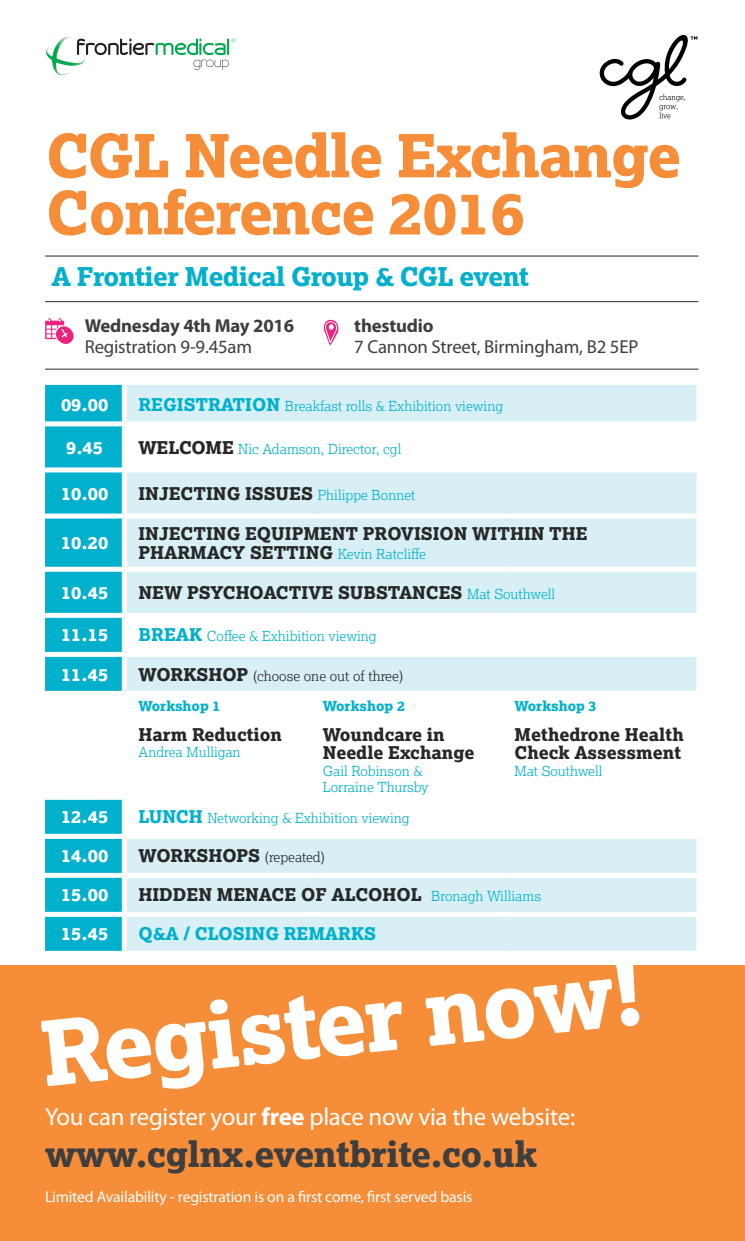
<style>
.page{position:relative;width:745px;height:1241px;background:#fff}
.page>*{position:absolute;margin:0;border:0;box-sizing:border-box;transform-origin:0 0}
.t1{font:800 89.75px "Lexia";color:#fff}
.t2{font:800 59.38px/57.1px "Lexia";letter-spacing:-.02em;color:#f68d38}
.t3{font:800 34.88px "Lexia";letter-spacing:-.01em;color:#3e3e3f}
.t4{font:800 25.75px "Lexia";letter-spacing:-.02em;color:#00b0cd}
.t5{font:24.75px "Myriad Pro";letter-spacing:-.01em;color:#fff}
.t6{font:18.75px/20.1px "Myriad Pro";letter-spacing:-.01em;color:#3e3e3f}
.t7{font:800 17.5px/18.8px "Lexia";color:#272727}
.t8{font:800 17.5px "Lexia";color:#fff}
.t9{font:800 17.5px "Lexia";color:#00b0cd}
.t10{font:15.62px "Myriad Pro";letter-spacing:-.01em;color:#fff}
.t11{font:300 13.75px/16.5px "Lexia";color:#00b0cd}
.t12{font:300 13.75px "Lexia";color:#272727}
.t13{font:800 13.75px "Lexia";color:#00b0cd}
.s1{font-weight:700}
.s2{font-weight:800;font-size:17.5px}
.s3{font-weight:800;font-size:17.5px;color:#272727}
.s4{font-weight:300;font-size:13.75px;color:#00b0cd}
</style>
<div class="page">
<div style="left:0;top:965px;width:744px;height:275px;background:#f68d38"></div>
<svg style="left:46px;top:36px;width:189px;height:39px"></svg>
<svg style="left:45px;top:318px;width:29px;height:26px"></svg>
<svg style="left:323px;top:320px;width:16px;height:25px"></svg>
<hr style="left:45px;top:369px;width:652px;height:1px;background:#272727">
<hr style="left:45px;top:301px;width:652px;height:1px;background:#272727">
<hr style="left:45px;top:256px;width:652px;height:1px;background:#272727">
<svg style="left:599px;top:35px;width:98px;height:84px"></svg>
<svg style="left:45px;top:385px;width:77px;height:565px;fill:#00b0cd"></svg>
<svg style="left:127px;top:385px;width:569px;height:565px;fill:#d8f0f5"></svg>
<div style="left:124px;top:836px;width:574px;height:39px;background:#d8f0f5"></div>
<div style="left:45px;top:421px;width:79px;height:5px;background:#fff"></div>
<div style="left:124px;top:421px;width:192px;height:5px;background:#fff"></div>
<div style="left:316px;top:421px;width:191px;height:5px;background:#fff"></div>
<div style="left:507px;top:421px;width:194px;height:5px;background:#fff"></div>
<div style="left:45px;top:467px;width:79px;height:5px;background:#fff"></div>
<div style="left:124px;top:467px;width:192px;height:5px;background:#fff"></div>
<div style="left:316px;top:467px;width:191px;height:5px;background:#fff"></div>
<div style="left:507px;top:467px;width:194px;height:5px;background:#fff"></div>
<div style="left:45px;top:513px;width:79px;height:5px;background:#fff"></div>
<div style="left:124px;top:513px;width:192px;height:5px;background:#fff"></div>
<div style="left:316px;top:513px;width:191px;height:5px;background:#fff"></div>
<div style="left:507px;top:513px;width:194px;height:5px;background:#fff"></div>
<div style="left:45px;top:566px;width:79px;height:5px;background:#fff"></div>
<div style="left:124px;top:566px;width:192px;height:5px;background:#fff"></div>
<div style="left:316px;top:566px;width:191px;height:5px;background:#fff"></div>
<div style="left:507px;top:566px;width:194px;height:5px;background:#fff"></div>
<div style="left:45px;top:612px;width:79px;height:5px;background:#fff"></div>
<div style="left:124px;top:612px;width:192px;height:5px;background:#fff"></div>
<div style="left:316px;top:612px;width:191px;height:5px;background:#fff"></div>
<div style="left:507px;top:612px;width:194px;height:5px;background:#fff"></div>
<div style="left:45px;top:651px;width:79px;height:5px;background:#fff"></div>
<div style="left:124px;top:651px;width:192px;height:5px;background:#fff"></div>
<div style="left:316px;top:651px;width:191px;height:5px;background:#fff"></div>
<div style="left:507px;top:651px;width:194px;height:5px;background:#fff"></div>
<div style="left:45px;top:690px;width:79px;height:5px;background:#fff"></div>
<div style="left:124px;top:690px;width:192px;height:5px;background:#fff"></div>
<div style="left:316px;top:690px;width:191px;height:5px;background:#fff"></div>
<div style="left:313px;top:695px;width:5px;height:19px;background:#fff"></div>
<div style="left:507px;top:690px;width:194px;height:5px;background:#fff"></div>
<div style="left:45px;top:714px;width:79px;height:5px;background:#fff"></div>
<div style="left:124px;top:714px;width:192px;height:5px;background:#fff"></div>
<div style="left:316px;top:714px;width:191px;height:5px;background:#fff"></div>
<div style="left:313px;top:719px;width:5px;height:75px;background:#fff"></div>
<div style="left:507px;top:714px;width:194px;height:5px;background:#fff"></div>
<div style="left:45px;top:794px;width:79px;height:5px;background:#fff"></div>
<div style="left:124px;top:794px;width:192px;height:5px;background:#fff"></div>
<div style="left:316px;top:794px;width:191px;height:5px;background:#fff"></div>
<div style="left:507px;top:794px;width:194px;height:5px;background:#fff"></div>
<div style="left:45px;top:833px;width:79px;height:5px;background:#fff"></div>
<div style="left:124px;top:833px;width:192px;height:5px;background:#fff"></div>
<div style="left:122px;top:838px;width:5px;height:34px;background:#fff"></div>
<div style="left:316px;top:833px;width:191px;height:5px;background:#fff"></div>
<div style="left:507px;top:833px;width:194px;height:5px;background:#fff"></div>
<div style="left:696px;top:838px;width:5px;height:34px;background:#fff"></div>
<div style="left:45px;top:872px;width:79px;height:5px;background:#fff"></div>
<div style="left:124px;top:872px;width:192px;height:5px;background:#fff"></div>
<div style="left:316px;top:872px;width:191px;height:5px;background:#fff"></div>
<div style="left:507px;top:872px;width:194px;height:5px;background:#fff"></div>
<div style="left:45px;top:911px;width:79px;height:5px;background:#fff"></div>
<div style="left:124px;top:911px;width:192px;height:5px;background:#fff"></div>
<div style="left:316px;top:911px;width:191px;height:5px;background:#fff"></div>
<div style="left:507px;top:911px;width:194px;height:5px;background:#fff"></div>
<p class="t2" style="left:46px;top:126px;width:636px">CGL Needle Exchange<br>Conference 2016</p>
<p class="t4" style="left:51px;top:260px;width:478px">A Frontier Medical Group &amp; CGL event</p>
<p class="t6" style="left:354px;top:315px;width:285px"><span class="s1">thestudio<br></span>7 Cannon Street, Birmingham, B2 5EP</p>
<p class="t6" style="left:85px;top:315px;width:211px"><span class="s1">Wednesday 4th May 2016<br></span>Registration 9-9.45am</p>
<p class="t8" style="left:61px;top:393px;width:49px">09.00</p>
<p class="t11" style="left:138px;top:397px;width:366px"><span class="s2">REGISTRATION</span> Breakfast rolls &amp; Exhibition viewing</p>
<p class="t8" style="left:66px;top:436px;width:39px">9.45</p>
<p class="t11" style="left:138px;top:440px;width:264px"><span class="s3">WELCOME</span> Nic Adamson, Director, cgl</p>
<p class="t8" style="left:61px;top:482px;width:49px">10.00</p>
<p class="t7" style="left:138px;top:483px;width:278px">INJECTING ISSUES <span class="s4">Philippe Bonnet</span></p>
<p class="t8" style="left:61px;top:531px;width:49px">10.20</p>
<p class="t7" style="left:138px;top:523px;width:450px">INJECTING EQUIPMENT PROVISION WITHIN THE<br>PHARMACY SETTING <span class="s4">Kevin Ratcliffe</span></p>
<p class="t8" style="left:61px;top:581px;width:49px">10.45</p>
<p class="t7" style="left:138px;top:582px;width:418px">NEW PSYCHOACTIVE SUBSTANCES <span class="s4">Mat Southwell</span></p>
<p class="t8" style="left:61px;top:623px;width:49px">11.15</p>
<p class="t11" style="left:138px;top:627px;width:239px"><span class="s2">BREAK</span> Coffee &amp; Exhibition viewing</p>
<p class="t8" style="left:61px;top:662px;width:49px">11.45</p>
<p class="t12" style="left:138px;top:666px;width:266px"><span class="s2">WORKSHOP</span> (choose one out of three)</p>
<p class="t13" style="left:138px;top:697px;width:84px">Workshop 1</p>
<p class="t13" style="left:323px;top:697px;width:84px">Workshop 2</p>
<p class="t13" style="left:514px;top:697px;width:84px">Workshop 3</p>
<p class="t7" style="left:138px;top:724px;width:145px">Harm Reduction</p>
<p class="t11" style="left:138px;top:743px;width:103px">Andrea Mulligan</p>
<p class="t7" style="left:323px;top:724px;width:153px">Woundcare in<br>Needle Exchange</p>
<p class="t11" style="left:323px;top:762px;width:107px">Gail Robinson &amp;<br>Lorraine Thursby</p>
<p class="t7" style="left:514px;top:724px;width:171px">Methedrone Health<br>Check Assessment</p>
<p class="t11" style="left:514px;top:762px;width:89px">Mat Southwell</p>
<p class="t8" style="left:61px;top:805px;width:49px">12.45</p>
<p class="t11" style="left:138px;top:809px;width:272px"><span class="s2">LUNCH</span> Networking &amp; Exhibition viewing</p>
<p class="t8" style="left:61px;top:844px;width:49px">14.00</p>
<p class="t12" style="left:138px;top:848px;width:188px"><span class="s2">WORKSHOPS</span> (repeated)</p>
<p class="t8" style="left:61px;top:883px;width:49px">15.00</p>
<p class="t7" style="left:138px;top:885px;width:404px">HIDDEN MENACE OF ALCOHOL <span class="s4">Bronagh Williams</span></p>
<p class="t8" style="left:61px;top:922px;width:49px">15.45</p>
<p class="t9" style="left:138px;top:922px;width:239px">Q&amp;A / CLOSING REMARKS</p>
<p class="t1" style="left:35px;top:996px;width:606px;rotate:-6deg">Register now!</p>
<p class="t5" style="left:45px;top:1101px;width:531px">You can register your <span class="s1">free</span> place now via the website:</p>
<p class="t3" style="left:45px;top:1131px;width:493px">www.cglnx.eventbrite.co.uk</p>
<p class="t10" style="left:45px;top:1187px;width:428px">Limited Availability - registration is on a first come, first served basis</p>
</div>
